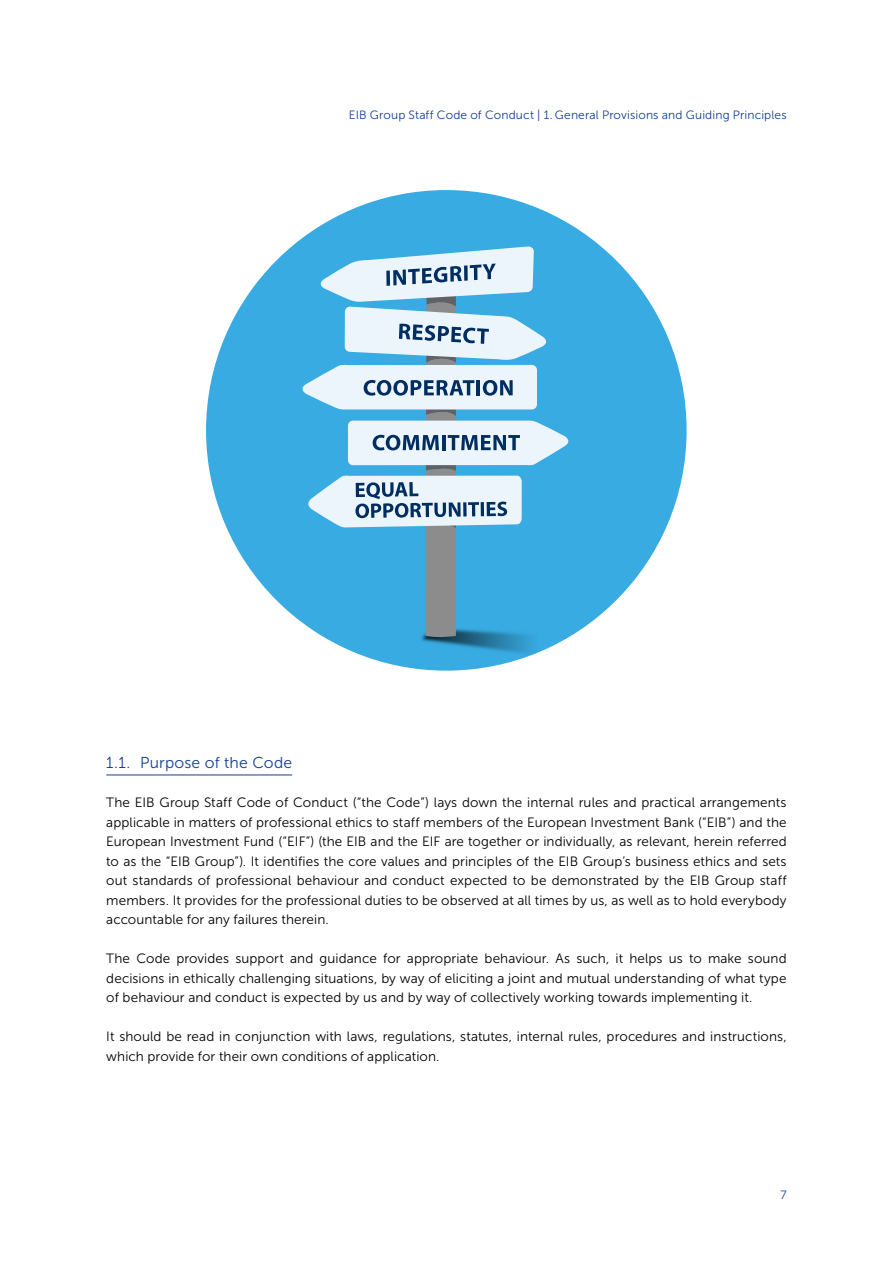
<style>
.page{position:relative;width:893px;height:1263px;background:#fff}
.page>*{position:absolute;margin:0;border:0;box-sizing:border-box;transform-origin:0 0}
.t1{font:15.75px "Museo Sans 300";letter-spacing:.01em;color:#134094}
.t2{font:13.5px/19.5px "Museo Sans 300";letter-spacing:.005em;color:#000;text-align:justify}
.t3{font:12px "Museo Sans 300";letter-spacing:.01em;color:#134094}
</style>
<div class="page">
<div style="left:206px;top:190px;width:481px;height:481px;background:#38abe2;border-radius:50%"></div>
<img style="left:369px;top:595px;width:252px;height:76px">
<svg style="left:300px;top:246px;width:271px;height:393px"></svg>
<hr style="left:106px;top:775px;width:186px;height:1px;background:#134094">
<p class="t3" style="left:349px;top:108px;width:439px">EIB Group Staff Code of Conduct | 1. General Provisions and Guiding Principles</p>
<p class="t1" style="left:106px;top:754px;width:187px">1.1. Purpose of the Code</p>
<p class="t2" style="left:106px;top:793px;width:682px">The EIB Group Staff Code of Conduct (“the Code”) lays down the internal rules and practical arrangements applicable in matters of professional ethics to staff members of the European Investment Bank (“EIB”) and the European Investment Fund (“EIF”) (the EIB and the EIF are together or individually, as relevant, herein referred to as the “EIB Group”). It identifies the core values and principles of the EIB Group’s business ethics and sets out standards of professional behaviour and conduct expected to be demonstrated by the EIB Group staff members. It provides for the professional duties to be observed at all times by us, as well as to hold everybody accountable for any failures therein.</p>
<p class="t2" style="left:106px;top:949px;width:682px">The Code provides support and guidance for appropriate behaviour. As such, it helps us to make sound decisions in ethically challenging situations, by way of eliciting a joint and mutual understanding of what type of behaviour and conduct is expected by us and by way of collectively working towards implementing it.</p>
<p class="t2" style="left:106px;top:1027px;width:682px">It should be read in conjunction with laws, regulations, statutes, internal rules, procedures and instructions, which provide for their own conditions of application.</p>
<p class="t3" style="left:780px;top:1188px;width:8px">7</p>
</div>
